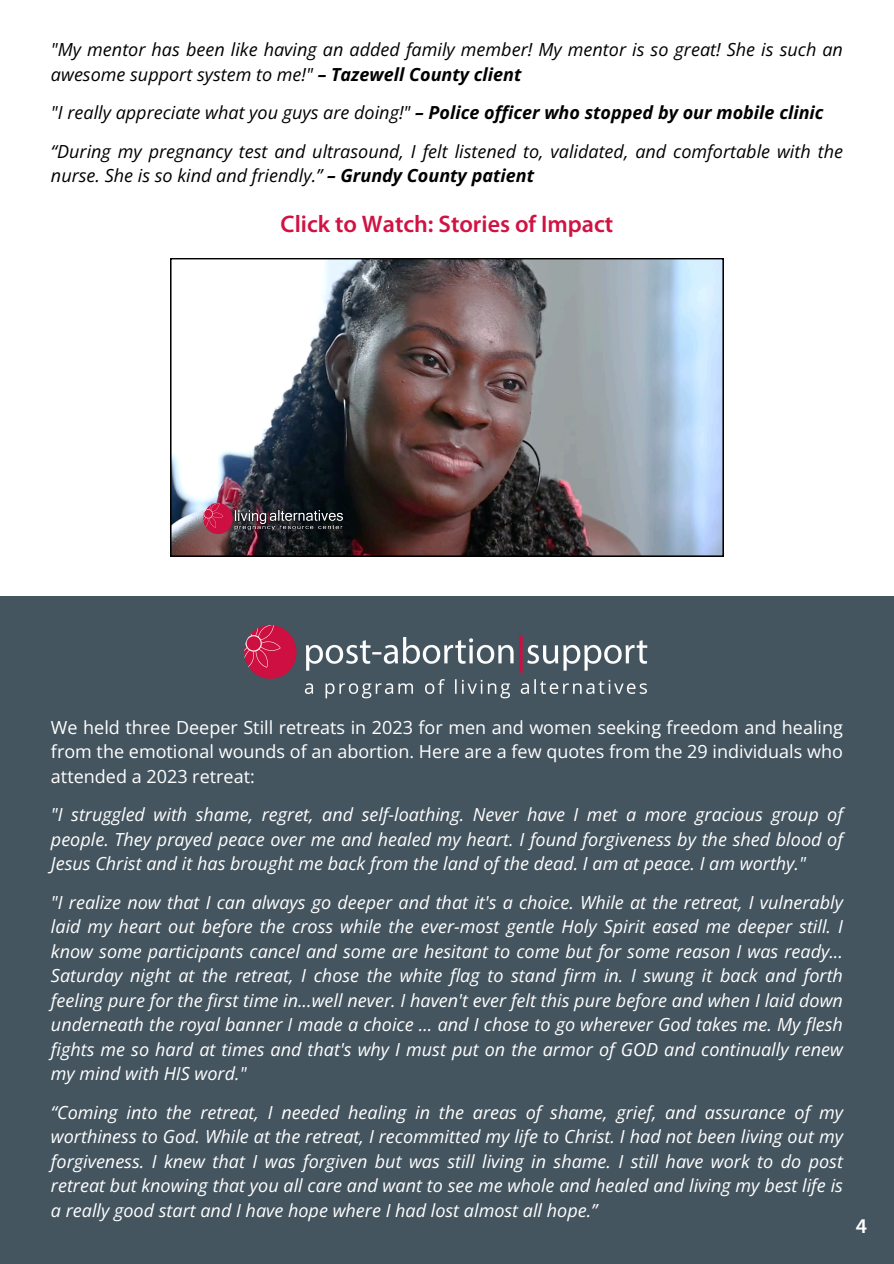
<style>
.page{position:relative;width:894px;height:1264px;background:#fff}
.page>*{position:absolute;margin:0;border:0;box-sizing:border-box;transform-origin:0 0}
.t1{font:600 24px "Myriad Pro";color:#d11242}
.t2{font:600 21px "Myriad Pro";color:#fff}
.t3{font:italic 18px/24.5px "Open Sans";color:#fff;text-align:justify}
.t4{font:italic 18px/24.5px "Open Sans";color:#000}
.t5{font:18px/24.5px "Open Sans";color:#fff;text-align:justify}
.t6{font:italic 700 18px "Open Sans";color:#000}
.s1{font-weight:700}
.s2{font-weight:400}
</style>
<div class="page">
<div style="left:0;top:596px;width:893px;height:667px;background:#455560"></div>
<img style="left:244px;top:625px;width:404px;height:73px">
<img style="left:170px;top:258px;width:553px;height:298px">
<img style="left:204px;top:504px;width:138px;height:29px">
<h1 class="t4" style="left:51px;top:37px;width:793px">"My mentor has been like having an added family member! My mentor is so great! She is such an awesome support system to me!" <span class="s1">– Tazewell County client</span></h1>
<p class="t6" style="left:51px;top:100px;width:774px"><span class="s2">"I really appreciate what you guys are doing!"</span> – Police officer who stopped by our mobile clinic</p>
<p class="t4" style="left:51px;top:138px;width:793px">“During my pregnancy test and ultrasound, I felt listened to, validated, and comfortable with the nurse. She is so kind and friendly.” <span class="s1">– Grundy County patient</span></p>
<p class="t1" style="left:280px;top:214px;width:334px">Click to Watch: Stories of Impact</p>
<p class="t5" style="left:51px;top:714px;width:793px">We held three Deeper Still retreats in 2023 for men and women seeking freedom and healing from the emotional wounds of an abortion. Here are a few quotes from the 29 individuals who attended a 2023 retreat:</p>
<p class="t3" style="left:51px;top:801px;width:793px">"I struggled with shame, regret, and self-loathing. Never have I met a more gracious group of people. They prayed peace over me and healed my heart. I found forgiveness by the shed blood of Jesus Christ and it has brought me back from the land of the dead. I am at peace. I am worthy."</p>
<p class="t3" style="left:51px;top:889px;width:793px">"I realize now that I can always go deeper and that it's a choice. While at the retreat, I vulnerably laid my heart out before the cross while the ever-most gentle Holy Spirit eased me deeper still. I know some participants cancel and some are hesitant to come but for some reason I was ready...<br>Saturday night at the retreat, I chose the white flag to stand firm in. I swung it back and forth feeling pure for the first time in...well never. I haven't ever felt this pure before and when I laid down underneath the royal banner I made a choice … and I chose to go wherever God takes me. My flesh fights me so hard at times and that's why I must put on the armor of GOD and continually renew my mind with HIS word."</p>
<p class="t3" style="left:51px;top:1099px;width:793px">“Coming into the retreat, I needed healing in the areas of shame, grief, and assurance of my worthiness to God. While at the retreat, I recommitted my life to Christ. I had not been living out my forgiveness. I knew that I was forgiven but was still living in shame. I still have work to do post retreat but knowing that you all care and want to see me whole and healed and living my best life is a really good start and I have hope where I had lost almost all hope.”</p>
<p class="t2" style="left:855px;top:1217px;width:13px">4</p>
</div>
